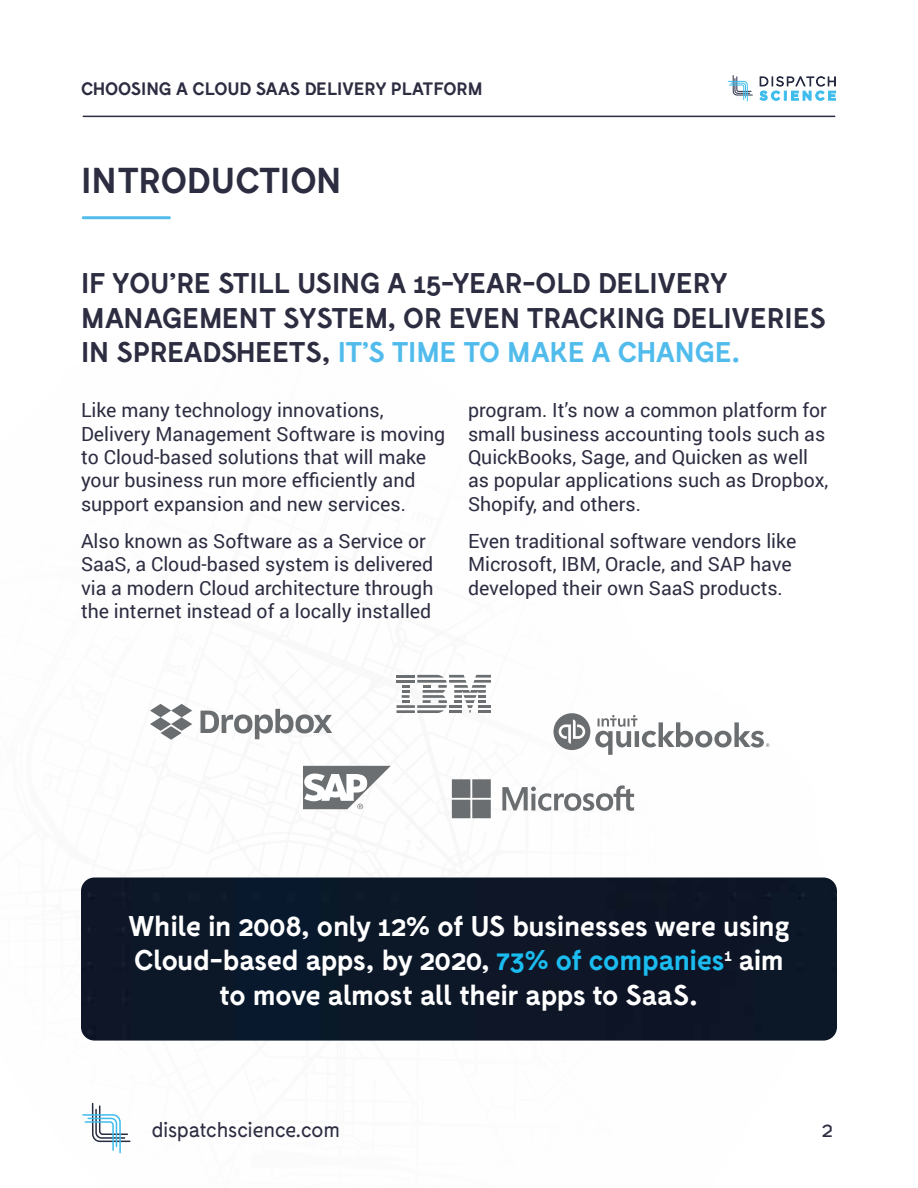
<style>
.page{position:relative;width:918px;height:1188px;background:#fff}
.page>*{position:absolute;margin:0;border:0;box-sizing:border-box;transform-origin:0 0}
.t1{font:700 36px "Fabrik";color:#2d2d42}
.t2{font:700 28.5px/34.2px "Fabrik";color:#2d2d42}
.t3{font:700 28.5px/34.2px "Fabrik";letter-spacing:-.01em;color:#fff;text-align:center}
.t4{font:21px "Fabrik";letter-spacing:-.005em;color:#2d2d42}
.t5{font:19.5px/23.4px "Roboto";color:#2d2d42}
.t6{font:700 18px "Fabrik";color:#2d2d42}
.s1{color:#51bcec}
.s2{color:#1bbcef}
</style>
<div class="page">
<hr style="left:83px;top:116px;width:752px;height:1px;background:#2b2d42">
<svg style="left:728px;top:75px;width:25px;height:26px"></svg>
<svg style="left:760px;top:77px;width:76px;height:23px"></svg>
<svg style="left:82px;top:1102px;width:49px;height:52px"></svg>
<div style="left:81px;top:878px;width:756px;height:163px;background:#0c1828"></div>
<hr style="left:83px;top:216px;width:86px;height:3px;background:#51bcec">
<svg style="left:303px;top:766px;width:88px;height:43px"></svg>
<svg style="left:150px;top:704px;width:42px;height:36px"></svg>
<svg style="left:201px;top:709px;width:131px;height:30px"></svg>
<svg style="left:396px;top:675px;width:95px;height:38px"></svg>
<hr style="left:397px;top:710px;width:18px;height:3px;background:#6c6f71">
<svg style="left:502px;top:785px;width:132px;height:26px"></svg>
<svg style="left:452px;top:779px;width:39px;height:39px;background:#7a7d7f"></svg>
<div style="left:553px;top:713px;width:37px;height:37px;background:#6b6e70;border-radius:50%"></div>
<svg style="left:559px;top:720px;width:26px;height:24px"></svg>
<svg style="left:595px;top:715px;width:174px;height:40px"></svg>
<p class="t6" style="left:81px;top:79px;width:403px">CHOOSING A CLOUD SAAS DELIVERY PLATFORM</p>
<h1 class="t1" style="left:81px;top:160px;width:262px">INTRODUCTION</h1>
<h2 class="t2" style="left:81px;top:267px;width:746px">IF YOU’RE STILL USING A 15-YEAR-OLD DELIVERY<br>MANAGEMENT SYSTEM, OR EVEN TRACKING DELIVERIES<br>IN SPREADSHEETS, <span class="s1">IT’S TIME TO MAKE A CHANGE.</span></h2>
<p class="t5" style="left:81px;top:398px;width:366px">Like many technology innovations, Delivery Management Software is moving to Cloud-based solutions that will make your business run more efficiently and support expansion and new services.</p>
<p class="t5" style="left:81px;top:528px;width:354px">Also known as Software as a Service or SaaS, a Cloud-based system is delivered via a modern Cloud architecture through the internet instead of a locally installed</p>
<p class="t5" style="left:468px;top:398px;width:362px">program. It’s now a common platform for small business accounting tools such as QuickBooks, Sage, and Quicken as well as popular applications such as Dropbox, Shopify, and others.</p>
<p class="t5" style="left:468px;top:528px;width:330px">Even traditional software vendors like<br>Microsoft, IBM, Oracle, and SAP have developed their own SaaS products.</p>
<h2 class="t3" style="left:128px;top:909px;width:663px">While in 2008, only 12% of US businesses were using<br>Cloud-based apps, by 2020, <span class="s2">73% of companies</span><sup>1</sup> aim to move almost all their apps to SaaS.</h2>
<p class="t4" style="left:152px;top:1118px;width:190px">dispatchscience.com</p>
<p class="t4" style="left:822px;top:1118px;width:12px">2</p>
</div>
